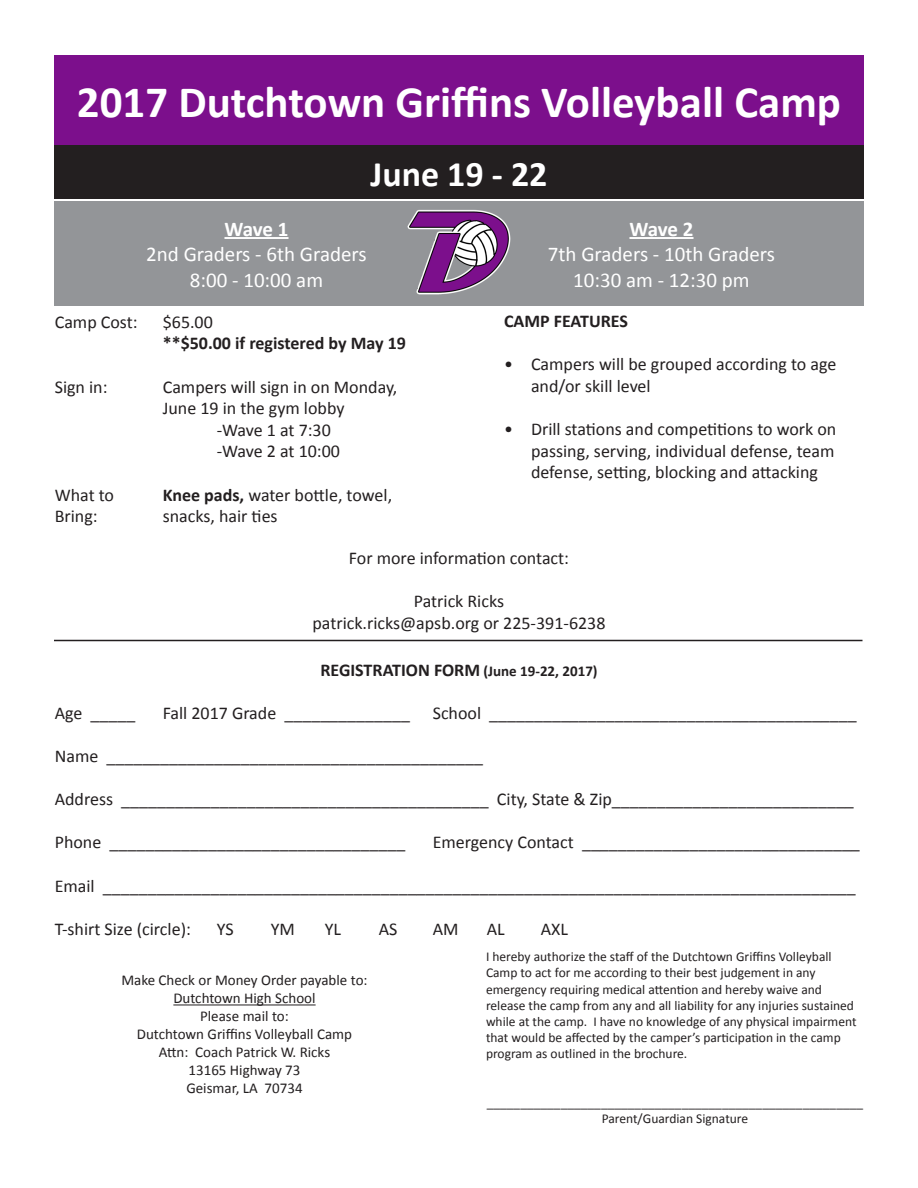
<style>
.page{position:relative;width:918px;height:1188px;background:#fff}
.page>*{position:absolute;margin:0;border:0;box-sizing:border-box;transform-origin:0 0}
.t1{font:700 45px "Calibri";color:#fff}
.t2{font:700 36px "Calibri";color:#fff}
.t3{font:21px "Calibri";color:#fff}
.t4{font:700 21px "Calibri";letter-spacing:-.015em;color:#fff}
.t5{font:18px/21.6px "Calibri";color:#231f20}
.t6{font:700 18px "Calibri";color:#231f20}
.t7{font:15px "Calibri";color:#231f20}
.t8{font:13.5px/16.2px "Calibri";color:#231f20}
.s1{font-weight:700}
.s2{font-size:15px}
</style>
<div class="page">
<div style="left:54px;top:56px;width:810px;height:90px;background:#7c0f8c"></div>
<div style="left:54px;top:146px;width:810px;height:54px;background:#231f20"></div>
<div style="left:54px;top:201px;width:405px;height:105px;background:#939598"></div>
<hr style="left:224px;top:237px;width:65px;height:2px;background:#fff">
<div style="left:459px;top:201px;width:405px;height:105px;background:#939598"></div>
<hr style="left:629px;top:237px;width:65px;height:2px;background:#fff">
<img style="left:407px;top:209px;width:104px;height:86px">
<hr style="left:173px;top:1004px;width:143px;height:1px;background:#231f20">
<hr style="left:54px;top:640px;width:808px;height:1px;background:#231f20">
<p class="t1" style="left:77px;top:75px;width:766px">2017 Dutchtown Griffins Volleyball Camp</p>
<p class="t2" style="left:370px;top:152px;width:179px">June 19 - 22</p>
<p class="t4" style="left:224px;top:216px;width:66px">Wave 1</p>
<p class="t3" style="left:146px;top:241px;width:222px">2nd Graders - 6th Graders</p>
<p class="t3" style="left:190px;top:267px;width:135px">8:00 - 10:00 am</p>
<p class="t4" style="left:629px;top:216px;width:66px">Wave 2</p>
<p class="t3" style="left:548px;top:241px;width:229px">7th Graders - 10th Graders</p>
<p class="t3" style="left:573px;top:267px;width:178px">10:30 am - 12:30 pm</p>
<p class="t5" style="left:55px;top:310px;width:84px">Camp Cost:</p>
<p class="t5" style="left:163px;top:310px;width:52px">$65.00</p>
<p class="t6" style="left:163px;top:332px;width:245px">**$50.00 if registered by May 19</p>
<p class="t5" style="left:55px;top:375px;width:54px">Sign in:</p>
<p class="t5" style="left:163px;top:375px;width:236px">Campers will sign in on Monday,<br>June 19 in the gym lobby</p>
<p class="t5" style="left:217px;top:418px;width:116px">-Wave 1 at 7:30</p>
<p class="t5" style="left:217px;top:440px;width:125px">-Wave 2 at 10:00</p>
<p class="t5" style="left:55px;top:483px;width:61px">What to</p>
<p class="t5" style="left:163px;top:483px;width:231px"><span class="s1">Knee pads,</span> water bottle, towel,</p>
<p class="t5" style="left:55px;top:505px;width:44px">Bring:</p>
<p class="t5" style="left:163px;top:505px;width:116px">snacks, hair ties</p>
<p class="t6" style="left:504px;top:310px;width:126px">CAMP FEATURES</p>
<p class="t5" style="left:531px;top:353px;width:307px;text-indent:-27px">• Campers will be grouped according to age and/or skill level</p>
<p class="t5" style="left:531px;top:417px;width:307px;text-align:justify;text-indent:-27px">• Drill stations and competitions to work on passing, serving, individual defense, team defense, setting, blocking and attacking</p>
<p class="t5" style="left:349px;top:546px;width:222px">For more information contact:</p>
<p class="t5" style="left:414px;top:589px;width:92px">Patrick Ricks</p>
<p class="t5" style="left:312px;top:611px;width:295px">patrick.ricks@apsb.org or 225-391-6238</p>
<p class="t6" style="left:320px;top:658px;width:279px">REGISTRATION FORM <span class="s2">(June 19-22, 2017)</span></p>
<p class="t5" style="left:55px;top:701px;width:82px">Age _____</p>
<p class="t5" style="left:163px;top:701px;width:249px">Fall 2017 Grade ______________</p>
<p class="t5" style="left:433px;top:701px;width:426px">School _________________________________________</p>
<p class="t5" style="left:55px;top:744px;width:430px">Name __________________________________________</p>
<p class="t5" style="left:55px;top:788px;width:801px">Address _________________________________________ City, State &amp; Zip___________________________</p>
<p class="t5" style="left:55px;top:831px;width:352px">Phone _________________________________</p>
<p class="t5" style="left:433px;top:831px;width:429px">Emergency Contact _______________________________</p>
<p class="t5" style="left:55px;top:874px;width:803px">Email ____________________________________________________________________________________</p>
<p class="t5" style="left:55px;top:917px;width:138px">T-shirt Size (circle):</p>
<p class="t5" style="left:217px;top:917px;width:18px">YS</p>
<p class="t5" style="left:271px;top:917px;width:26px">YM</p>
<p class="t5" style="left:325px;top:917px;width:18px">YL</p>
<p class="t5" style="left:379px;top:917px;width:20px">AS</p>
<p class="t5" style="left:433px;top:917px;width:27px">AM</p>
<p class="t5" style="left:487px;top:917px;width:19px">AL</p>
<p class="t5" style="left:541px;top:917px;width:29px">AXL</p>
<p class="t7" style="left:121px;top:971px;width:248px">Make Check or Money Order payable to:</p>
<p class="t7" style="left:173px;top:989px;width:144px">Dutchtown High School</p>
<p class="t7" style="left:200px;top:1007px;width:90px">Please mail to:</p>
<p class="t7" style="left:137px;top:1025px;width:217px">Dutchtown Griffins Volleyball Camp</p>
<p class="t7" style="left:159px;top:1043px;width:173px">Attn: Coach Patrick W. Ricks</p>
<p class="t7" style="left:189px;top:1061px;width:113px">13165 Highway 73</p>
<p class="t7" style="left:186px;top:1079px;width:118px">Geismar, LA 70734</p>
<p class="t8" style="left:486px;top:948px;width:372px">I hereby authorize the staff of the Dutchtown Griffins Volleyball Camp to act for me according to their best judgement in any emergency requiring medical attention and hereby waive and release the camp from any and all liability for any injuries sustained while at the camp. I have no knowledge of any physical impairment that would be affected by the camper’s participation in the camp program as outlined in the brochure.</p>
<p class="t8" style="left:487px;top:1094px;width:378px">________________________________________________________</p>
<p class="t8" style="left:602px;top:1110px;width:148px">Parent/Guardian Signature</p>
</div>
